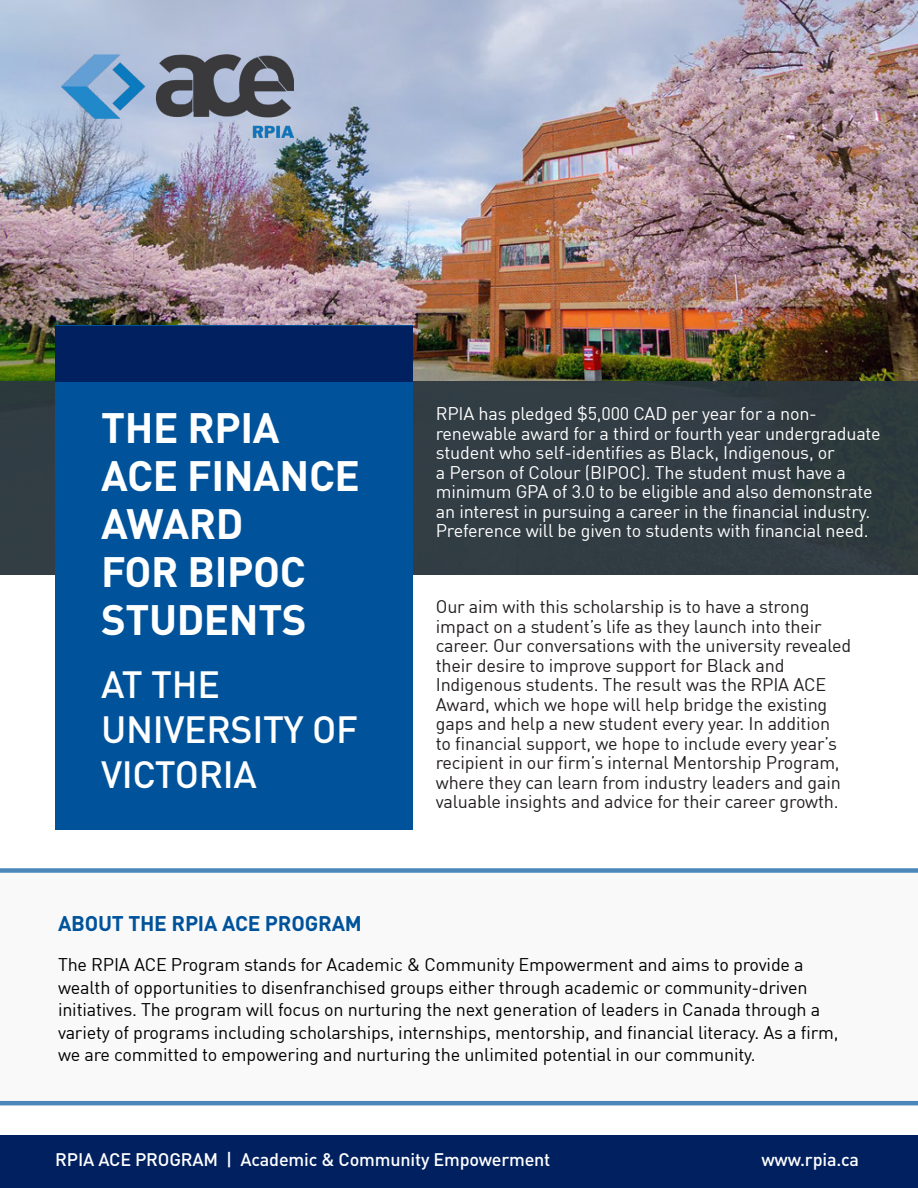
<style>
.page{position:relative;width:918px;height:1188px;background:#fff}
.page>*{position:absolute;margin:0;border:0;box-sizing:border-box;transform-origin:0 0}
.t1{font:700 42px/48px "DIN";letter-spacing:-.01em;color:#fff}
.t2{font:500 37.5px/45px "DIN";letter-spacing:-.01em;color:#fff}
.t3{font:700 21px "DIN";letter-spacing:-.01em;color:#00539b}
.t4{font:18px/19.5px "DIN";letter-spacing:-.01em;color:#231f20}
.t5{font:18px/22.5px "DIN";letter-spacing:-.01em;color:#000}
.t6{font:18px/19.5px "DIN";letter-spacing:-.01em;color:#fff}
.t7{font:500 18px "DIN";letter-spacing:-.01em;color:#fff}
</style>
<div class="page">
<svg style="left:0;top:868px;width:918px;height:237px"></svg>
<img style="left:0;top:0;width:918px;height:382px">
<img style="left:62px;top:54px;width:232px;height:84px">
<div style="left:0;top:382px;width:918px;height:193px;background:#2c3840"></div>
<div style="left:55px;top:326px;width:357px;height:504px;background:#00539b"></div>
<div style="left:55px;top:326px;width:357px;height:56px;background:#002060"></div>
<div style="left:0;top:1135px;width:918px;height:53px;background:#002060"></div>
<p class="t1" style="left:101px;top:402px;width:260px">THE RPIA<br>ACE FINANCE<br>AWARD<br>FOR BIPOC<br>STUDENTS</p>
<p class="t2" style="left:101px;top:661px;width:258px">AT THE<br>UNIVERSITY OF<br>VICTORIA</p>
<p class="t3" style="left:58px;top:910px;width:305px">ABOUT THE RPIA ACE PROGRAM</p>
<p class="t6" style="left:436px;top:404px;width:446px">RPIA has pledged $5,000 CAD per year for a non&shy;renewable award for a third or fourth year undergraduate student who self-identifies as Black, Indigenous, or<br>a Person of Colour (BIPOC). The student must have a minimum GPA of 3.0 to be eligible and also demonstrate an interest in pursuing a career in the financial industry.<br>Preference will be given to students with financial need.</p>
<p class="t4" style="left:436px;top:597px;width:417px">Our aim with this scholarship is to have a strong impact on a student’s life as they launch into their career. Our conversations with the university revealed their desire to improve support for Black and Indigenous students. The result was the RPIA ACE Award, which we hope will help bridge the existing gaps and help a new student every year. In addition<br>to financial support, we hope to include every year’s recipient in our firm’s internal Mentorship Program, where they can learn from industry leaders and gain valuable insights and advice for their career growth.</p>
<p class="t5" style="left:58px;top:953px;width:782px">The RPIA ACE Program stands for Academic &amp; Community Empowerment and aims to provide a wealth of opportunities to disenfranchised groups either through academic or community-driven initiatives. The program will focus on nurturing the next generation of leaders in Canada through a variety of programs including scholarships, internships, mentorship, and financial literacy. As a firm, we are committed to empowering and nurturing the unlimited potential in our community.</p>
<p class="t7" style="left:55px;top:1148px;width:497px">RPIA ACE PROGRAM | Academic &amp; Community Empowerment</p>
<p class="t7" style="left:761px;top:1148px;width:99px">www.rpia.ca</p>
</div>
